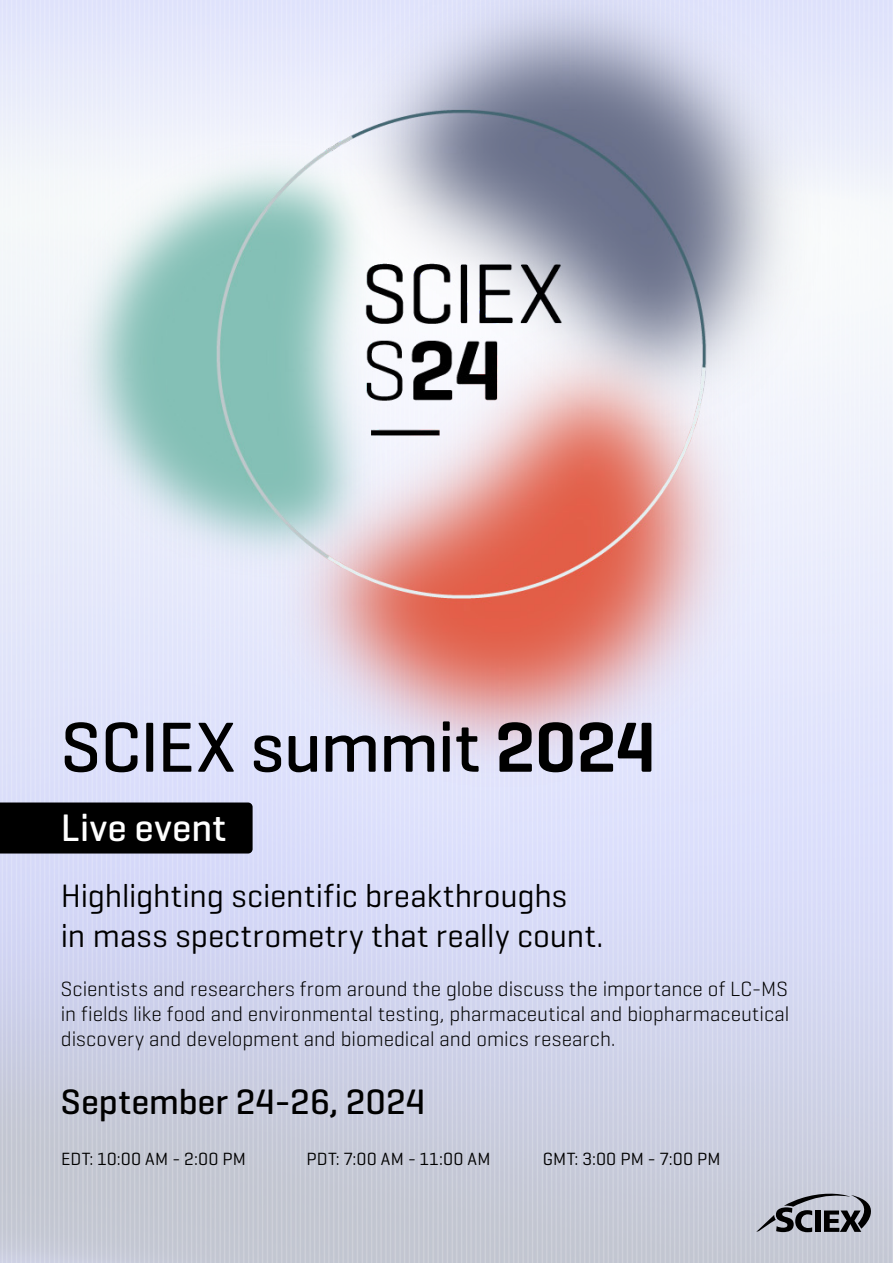
<style>
.page{position:relative;width:893px;height:1263px;background:#fff}
.page>*{position:absolute;margin:0;border:0;box-sizing:border-box;transform-origin:0 0}
.t1{font:500 72px "Geogrotesque";letter-spacing:-.01em;color:#000}
.t2{font:500 39px "Geogrotesque";letter-spacing:.005em;color:#fff}
.t3{font:500 36px "Geogrotesque";color:#000}
.t4{font:33px "Geogrotesque";color:#000}
.t5{font:300 21px/25.2px "Geogrotesque";letter-spacing:-.005em;color:#000;text-align:justify}
.t6{font:18px "Geogrotesque";letter-spacing:.01em;color:#000}
.s1{font-weight:600}
</style>
<div class="page">
<img style="left:0;top:0;width:893px;height:1263px">
<img style="left:6px;top:0;width:880px;height:812px">
<svg style="left:756px;top:1192px;width:127px;height:40px;background:#8c8e98"></svg>
<div style="left:0;top:802px;width:253px;height:51px;background:#000"></div>
<p class="t1" style="left:61px;top:702px;width:596px">SCIEX summit <span class="s1">2024</span></p>
<p class="t2" style="left:61px;top:803px;width:167px">Live event</p>
<p class="t4" style="left:61px;top:875px;width:508px">Highlighting scientific breakthroughs</p>
<p class="t4" style="left:61px;top:915px;width:544px">in mass spectrometry that really count.</p>
<p class="t5" style="left:61px;top:975px;width:730px">Scientists and researchers from around the globe discuss the importance of LC-MS in fields like food and environmental testing, pharmaceutical and biopharmaceutical discovery and development and biomedical and omics research.</p>
<p class="t3" style="left:61px;top:1079px;width:366px">September 24-26, 2024</p>
<p class="t6" style="left:61px;top:1147px;width:186px">EDT: 10:00 AM - 2:00 PM</p>
<p class="t6" style="left:306px;top:1147px;width:186px">PDT: 7:00 AM - 11:00 AM</p>
<p class="t6" style="left:543px;top:1147px;width:179px">GMT: 3:00 PM - 7:00 PM</p>
</div>
